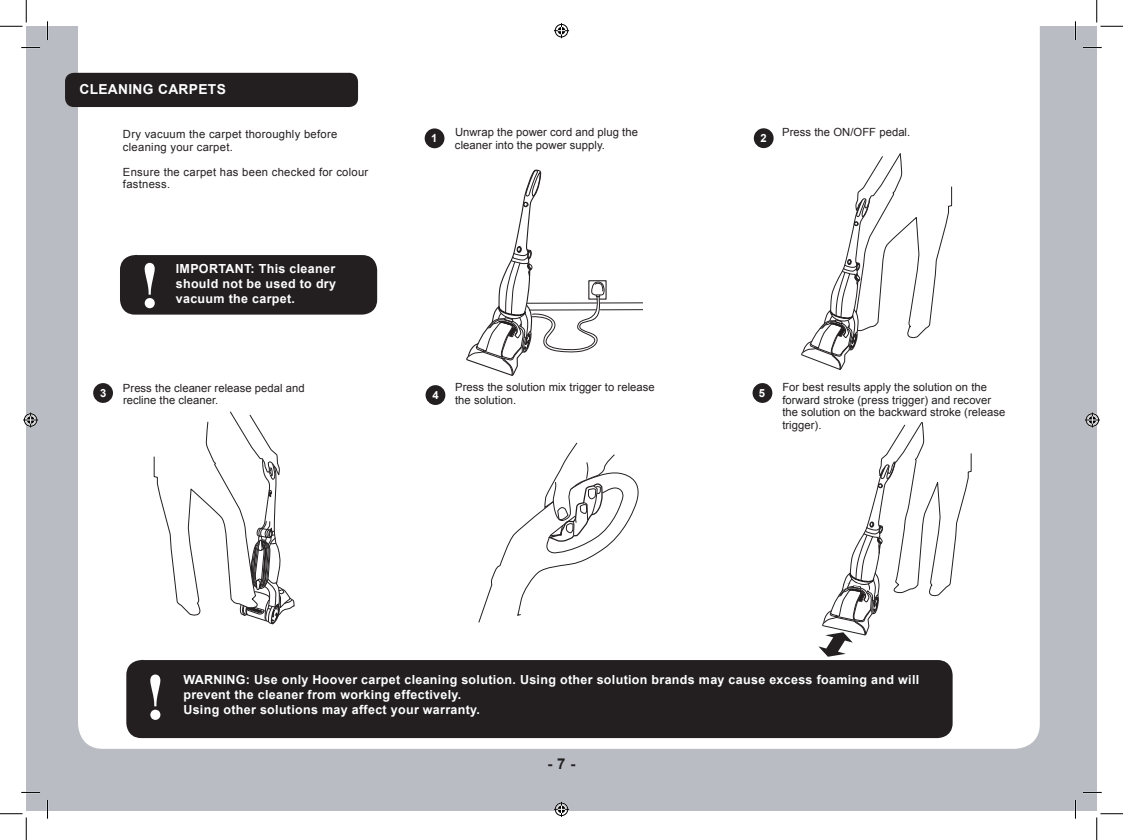
<style>
.page{position:relative;width:1123px;height:840px;background:#fff}
.page>*{position:absolute;margin:0;border:0;box-sizing:border-box;transform-origin:0 0}
.t1{font:700 60px "Century Schoolbook";color:#fff}
.t2{font:700 15px "Arial";color:#231f20}
.t3{font:700 13.75px "Arial";letter-spacing:.025em;color:#fff}
.t4{font:700 12.5px/15px "Arial";letter-spacing:.025em;color:#fff}
.t5{font:11.25px/12.5px "Arial";letter-spacing:.005em;color:#231f20}
.t6{font:11.25px/12.5px "Arial";letter-spacing:.025em;color:#231f20}
.t7{font:700 11.25px "Arial";color:#fff}
</style>
<div class="page">
<div style="left:26px;top:26px;width:1070px;height:784px;background:#b9bdc3"></div>
<div style="left:78px;top:26px;width:961px;height:722px;background:#fff"></div>
<div style="left:65px;top:73px;width:293px;height:34px;background:#231f20;border-radius:9px"></div>
<div style="left:425px;top:128px;width:19px;height:20px;background:#231f20;border-radius:50%"></div>
<div style="left:425px;top:385px;width:20px;height:20px;background:#231f20;border-radius:50%"></div>
<svg style="left:430px;top:384px;width:11px;height:3px"></svg>
<div style="left:754px;top:128px;width:19px;height:20px;background:#231f20;border-radius:50%"></div>
<div style="left:752px;top:383px;width:20px;height:19px;background:#231f20;border-radius:50%"></div>
<div style="left:93px;top:383px;width:20px;height:19px;background:#231f20;border-radius:50%"></div>
<div style="left:126px;top:659px;width:826px;height:78px;background:#231f20;border-radius:15px"></div>
<div style="left:120px;top:255px;width:257px;height:59px;background:#231f20;border-radius:15px"></div>
<svg style="left:477px;top:442px;width:163px;height:181px;background:#f6f5f5"></svg>
<hr style="left:600px;top:302px;width:42px;height:1px;background:#231f20">
<hr style="left:600px;top:309px;width:42px;height:1px;background:#231f20">
<svg style="left:153px;top:410px;width:142px;height:214px;background:#efefef"></svg>
<svg style="left:21px;top:47px;width:19px;height:1px"></svg>
<svg style="left:1083px;top:47px;width:18px;height:1px"></svg>
<svg style="left:47px;top:21px;width:1px;height:19px"></svg>
<svg style="left:47px;top:800px;width:1px;height:18px"></svg>
<svg style="left:1074px;top:21px;width:2px;height:19px"></svg>
<svg style="left:1074px;top:800px;width:2px;height:18px"></svg>
<svg style="left:0;top:0;width:27px;height:27px"></svg>
<svg style="left:0;top:813px;width:27px;height:26px"></svg>
<svg style="left:1096px;top:0;width:27px;height:27px"></svg>
<svg style="left:1096px;top:813px;width:27px;height:26px"></svg>
<svg style="left:554px;top:23px;width:15px;height:15px"></svg>
<svg style="left:554px;top:801px;width:15px;height:15px"></svg>
<svg style="left:23px;top:412px;width:15px;height:15px"></svg>
<svg style="left:1085px;top:412px;width:14px;height:15px"></svg>
<svg style="left:800px;top:152px;width:152px;height:218px;background:#f1f1f1"></svg>
<svg style="left:818px;top:421px;width:154px;height:235px;background:#f0f0f0"></svg>
<svg style="left:466px;top:168px;width:141px;height:208px;background:#efeeee"></svg>
<p class="t3" style="left:79px;top:80px;width:148px">CLEANING CARPETS</p>
<p class="t6" style="left:123px;top:128px;width:216px">Dry vacuum the carpet thoroughly before cleaning your carpet.</p>
<p class="t6" style="left:123px;top:165px;width:247px">Ensure the carpet has been checked for colour fastness.</p>
<h1 class="t1" style="left:141px;top:239px;width:19px">!</h1>
<p class="t4" style="left:176px;top:261px;width:162px;text-align:justify">IMPORTANT: This cleaner should not be used to dry vacuum the carpet.</p>
<p class="t7" style="left:431px;top:130px;width:8px">1</p>
<p class="t5" style="left:455px;top:126px;width:184px">Unwrap the power cord and plug the</p>
<p class="t5" style="left:782px;top:126px;width:130px">Press the ON/OFF pedal.</p>
<p class="t5" style="left:455px;top:139px;width:152px">cleaner into the power supply.</p>
<p class="t7" style="left:760px;top:130px;width:8px">2</p>
<p class="t7" style="left:432px;top:387px;width:8px">4</p>
<p class="t5" style="left:455px;top:381px;width:201px">Press the solution mix trigger to release the solution.</p>
<p class="t5" style="left:123px;top:381px;width:183px">Press the cleaner release pedal and recline the cleaner.</p>
<p class="t7" style="left:100px;top:385px;width:8px">3</p>
<p class="t7" style="left:758px;top:385px;width:8px">5</p>
<p class="t5" style="left:782px;top:381px;width:224px">For best results apply the solution on the forward stroke (press trigger) and recover the solution on the backward stroke (release trigger).</p>
<p class="t5" style="left:141px;top:657px;width:5px">!</p>
<h1 class="t1" style="left:146px;top:650px;width:19px">!</h1>
<p class="t4" style="left:183px;top:671px;width:737px">WARNING: Use only Hoover carpet cleaning solution. Using other solution brands may cause excess foaming and will prevent the cleaner from working effectively.<br>Using other solutions may affect your warranty.</p>
<h2 class="t2" style="left:547px;top:752px;width:30px">-7-</h2>
</div>
